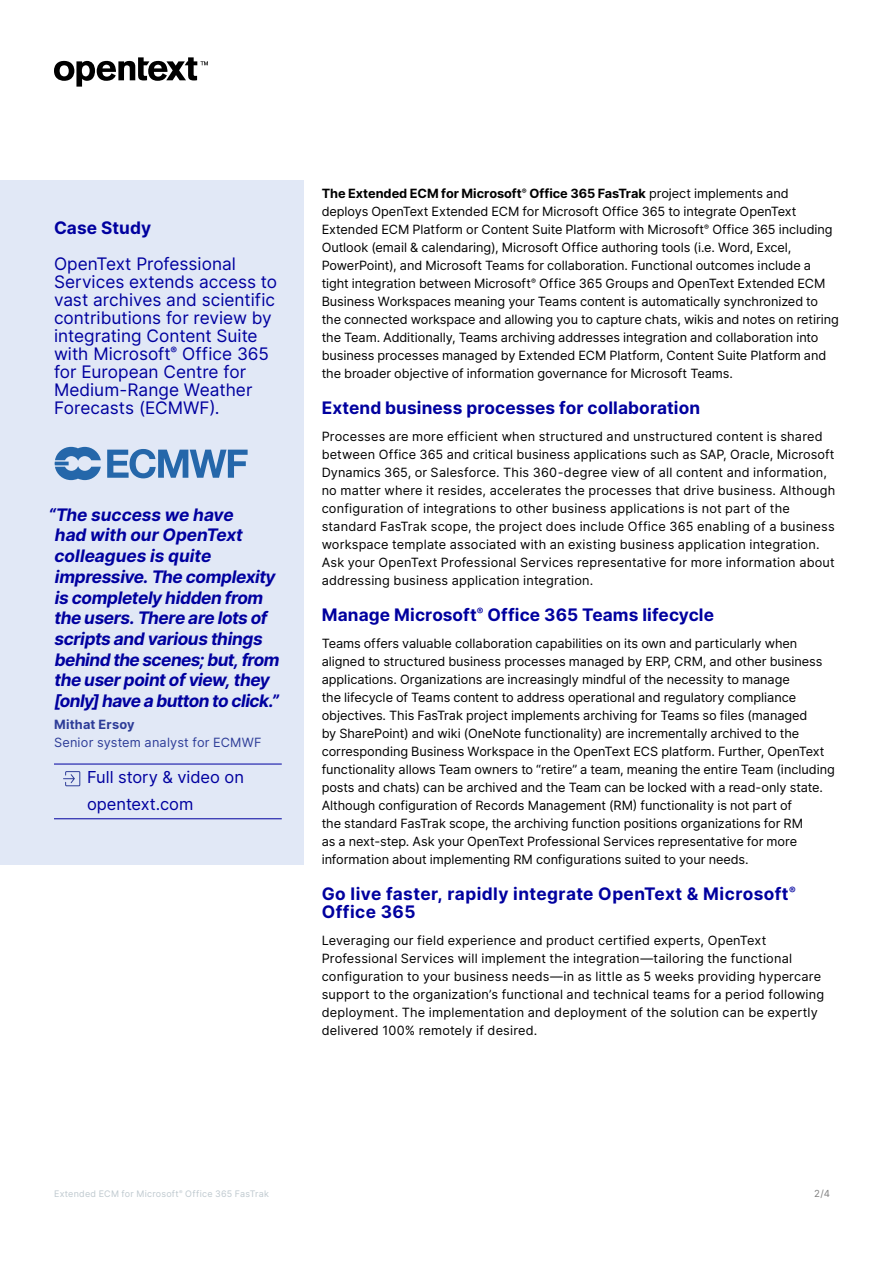
<style>
.page{position:relative;width:893px;height:1263px;background:#fff}
.page>*{position:absolute;margin:0;border:0;box-sizing:border-box;transform-origin:0 0}
.Sidebar_quote{font:italic 700 17.25px/20.7px "Inter";letter-spacing:-.025em;color:#00009f}
.t1{font:17.25px/18px "Inter";color:#00009f}
.t2{font:700 17.25px/18px "Inter";letter-spacing:.01em;color:#00009f}
.Links_-_last_page{font:16.5px/27px "Inter";color:#00009f}
.Body{font:12.75px/18px "Inter";color:#000}
.Body-2{font:12.75px/18px "Inter";letter-spacing:.015em;color:#2e3d98}
.t3{font:9.75px "Inter";color:#808080}
.t4{font:9px "Inter";letter-spacing:.03em;color:#bfc9cf}
.s1{font-weight:700}
</style>
<div class="page">
<svg style="left:54px;top:57px;width:154px;height:30px"></svg>
<div style="left:0;top:180px;width:304px;height:684px;background:#e1e8f6"></div>
<svg style="left:107px;top:449px;width:141px;height:29px"></svg>
<svg style="left:55px;top:447px;width:46px;height:33px"></svg>
<hr style="left:54px;top:764px;width:228px;height:1px;background:#00009f">
<hr style="left:54px;top:818px;width:228px;height:1px;background:#00009f">
<svg style="left:63px;top:771px;width:18px;height:16px"></svg>
<h3 class="t2" style="left:54px;top:218px;width:99px">Case Study</h3>
<h3 class="t1" style="left:54px;top:254px;width:225px">OpenText Professional<br>Services extends access to vast archives and scientific contributions for review by integrating Content Suite with Microsoft<sup>®</sup> Office 365 for European Centre for<br>Medium-Range Weather<br>Forecasts (ECMWF).</h3>
<p class="Sidebar_quote" style="left:54px;top:504px;width:227px;text-indent:-6px">“The success we have<br>had with our OpenText colleagues is quite impressive. The complexity is completely hidden from the users. There are lots of scripts and various things behind the scenes; but, from the user point of view, they [only] have a button to click.”</p>
<p class="Body-2" style="left:54px;top:715px;width:209px"><span class="s1">Mithat Ersoy<br></span>Senior system analyst for ECMWF</p>
<p class="Links_-_last_page" style="left:87px;top:763px;width:159px">Full story &amp; video on opentext.com</p>
<p class="Body" style="left:322px;top:184px;width:519px"><span class="s1">The Extended ECM for Microsoft</span><sup>®</sup> <span class="s1">Office 365 FasTrak</span> project implements and<br>deploys OpenText Extended ECM for Microsoft Office 365 to integrate OpenText Extended ECM Platform or Content Suite Platform with Microsoft<sup>®</sup> Office 365 including Outlook (email &amp; calendaring), Microsoft Office authoring tools (i.e. Word, Excel, PowerPoint), and Microsoft Teams for collaboration. Functional outcomes include a tight integration between Microsoft<sup>®</sup> Office 365 Groups and OpenText Extended ECM Business Workspaces meaning your Teams content is automatically synchronized to the connected workspace and allowing you to capture chats, wikis and notes on retiring the Team. Additionally, Teams archiving addresses integration and collaboration into business processes managed by Extended ECM Platform, Content Suite Platform and the broader objective of information governance for Microsoft Teams.</p>
<h3 class="t2" style="left:322px;top:398px;width:380px">Extend business processes for collaboration</h3>
<p class="Body" style="left:322px;top:427px;width:515px">Processes are more efficient when structured and unstructured content is shared between Office 365 and critical business applications such as SAP, Oracle, Microsoft Dynamics 365, or Salesforce. This 360-degree view of all content and information, no matter where it resides, accelerates the processes that drive business. Although configuration of integrations to other business applications is not part of the standard FasTrak scope, the project does include Office 365 enabling of a business workspace template associated with an existing business application integration.<br>Ask your OpenText Professional Services representative for more information about addressing business application integration.</p>
<h3 class="t2" style="left:322px;top:605px;width:394px">Manage Microsoft<sup>®</sup> Office 365 Teams lifecycle</h3>
<p class="Body" style="left:322px;top:634px;width:515px">Teams offers valuable collaboration capabilities on its own and particularly when aligned to structured business processes managed by ERP, CRM, and other business applications. Organizations are increasingly mindful of the necessity to manage<br>the lifecycle of Teams content to address operational and regulatory compliance objectives. This FasTrak project implements archiving for Teams so files (managed<br>by SharePoint) and wiki (OneNote functionality) are incrementally archived to the corresponding Business Workspace in the OpenText ECS platform. Further, OpenText functionality allows Team owners to “retire” a team, meaning the entire Team (including posts and chats) can be archived and the Team can be locked with a read-only state.<br>Although configuration of Records Management (RM) functionality is not part of<br>the standard FasTrak scope, the archiving function positions organizations for RM<br>as a next-step. Ask your OpenText Professional Services representative for more information about implementing RM configurations suited to your needs.</p>
<h3 class="t2" style="left:322px;top:884px;width:476px">Go live faster, rapidly integrate OpenText &amp; Microsoft<sup>®<br></sup>Office 365</h3>
<p class="Body" style="left:322px;top:931px;width:504px">Leveraging our field experience and product certified experts, OpenText Professional Services will implement the integration—tailoring the functional configuration to your business needs—in as little as 5 weeks providing hypercare support to the organization’s functional and technical teams for a period following deployment. The implementation and deployment of the solution can be expertly delivered 100% remotely if desired.</p>
<p class="t4" style="left:54px;top:1187px;width:216px">Extended ECM for Microsoft<sup>®</sup> Office 365 FasTrak</p>
<p class="t3" style="left:814px;top:1186px;width:17px">2/4</p>
</div>
